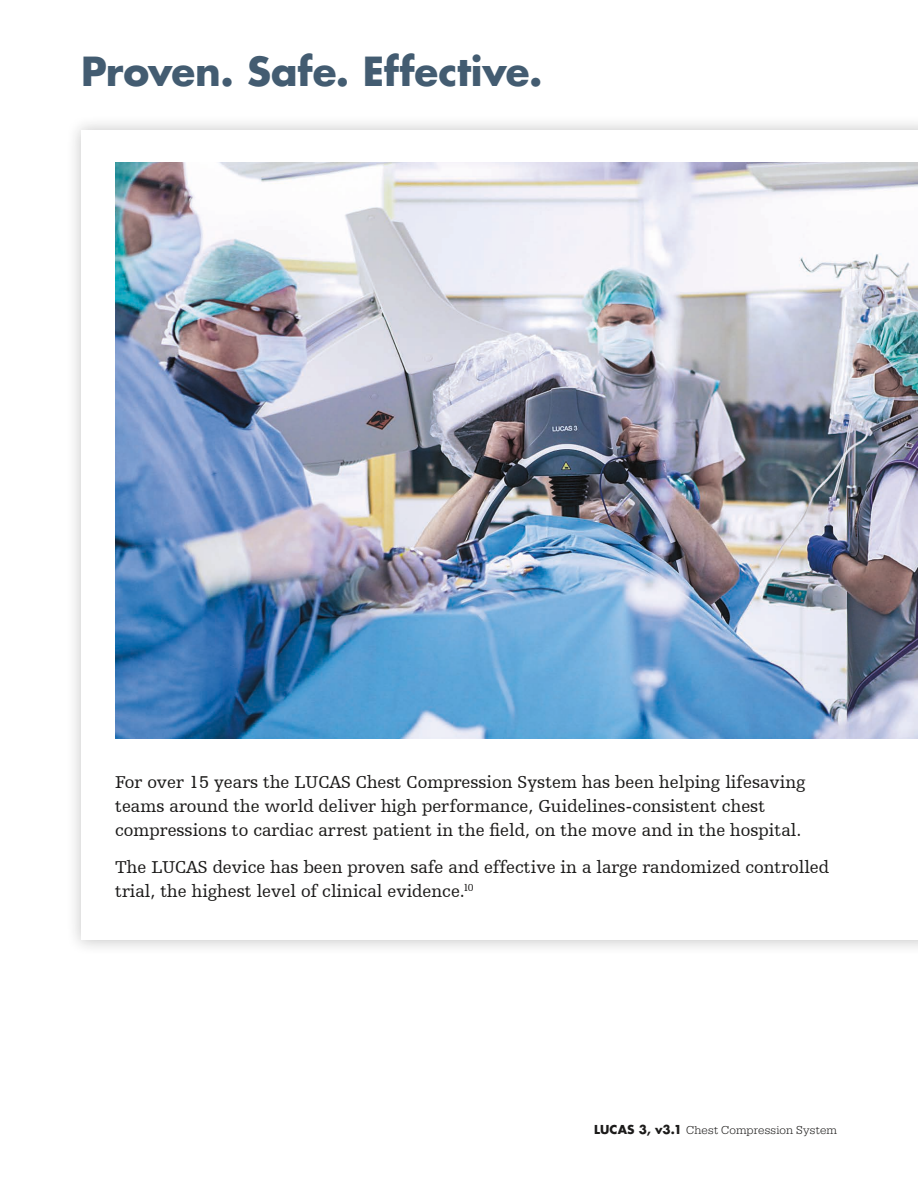
<style>
.page{position:relative;width:918px;height:1188px;background:#fff}
.page>*{position:absolute;margin:0;border:0;box-sizing:border-box;transform-origin:0 0}
.t1{font:700 39px "Futura For Stryker";letter-spacing:-.005em;color:#435c71}
.t2{font:18px/24px "Humanist Slabserif 712 BT";color:#1c1b1a}
.t3{font:300 12px "URW Egyptienne TOT";letter-spacing:.02em;color:#1c1b1a}
.s1{font-family:"Futura For Stryker";font-weight:700}
</style>
<div class="page">
<div style="left:66px;top:115px;width:852px;height:841px;background:#1c1b1a;opacity:.25"></div>
<div style="left:81px;top:130px;width:837px;height:810px;background:#fff"></div>
<img style="left:115px;top:163px;width:803px;height:575px">
<h1 class="t1" style="left:81px;top:46px;width:463px">Proven. Safe. Effective.</h1>
<p class="t2" style="left:115px;top:770px;width:692px">For over 15 years the LUCAS Chest Compression System has been helping lifesaving teams around the world deliver high performance, Guidelines-consistent chest compressions to cardiac arrest patient in the field, on the move and in the hospital.</p>
<p class="t2" style="left:115px;top:855px;width:715px">The LUCAS device has been proven safe and effective in a large randomized controlled trial, the highest level of clinical evidence.<sup>10</sup></p>
<p class="t3" style="left:594px;top:1123px;width:244px"><span class="s1">LUCAS 3, v3.1</span> Chest Compression System</p>
</div>
